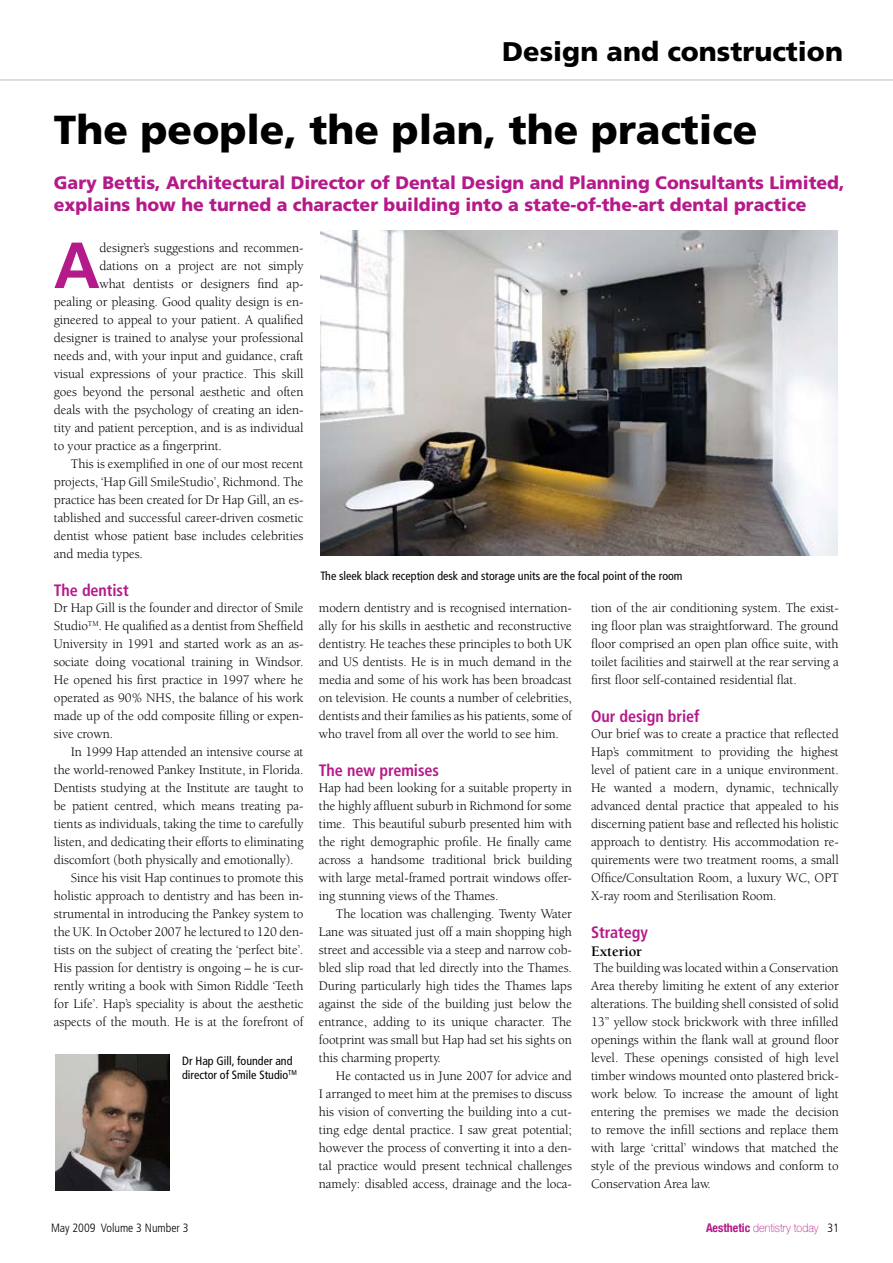
<style>
.page{position:relative;width:893px;height:1263px;background:#fff}
.page>*{position:absolute;margin:0;border:0;box-sizing:border-box;transform-origin:0 0}
.t1{font:700 65.1px "Frutiger";color:#b51a8a}
.t2{font:900 40.5px "Frutiger";color:#000}
.t3{font:900 27px "Frutiger";color:#000}
.t4{font:900 18px/21.6px "Frutiger";color:#b51a8a}
.t5{font:700 condensed 16.5px "Frutiger";letter-spacing:-.005em;color:#b51a8a}
.t6{font:700 15px "Berkeley";letter-spacing:-.005em;color:#000}
.t7{font:13.5px/18px "Berkeley";letter-spacing:-.005em;color:#000;text-align:justify}
.t8{font:condensed 12px/14.4px "Frutiger";color:#000}
.t9{font:100 12px "Helvetica Neue";color:#b51a8a;scale:.9 1}
.t10{font:300 condensed 12px "Frutiger";color:#000}
.s1{font-weight:700;font-stretch:condensed}
.s2{font-family:"Frutiger";font-weight:300;font-stretch:condensed;color:#000}
</style>
<div class="page">
<hr style="left:0;top:79px;width:893px;height:2px;background:#d1d3d4">
<img style="left:321px;top:231px;width:517px;height:325px">
<img style="left:55px;top:1054px;width:114px;height:137px">
<h3 class="t3" style="left:502px;top:35px;width:342px">Design and construction</h3>
<h2 class="t2" style="left:54px;top:105px;width:705px">The people, the plan, the practice</h2>
<h3 class="t4" style="left:54px;top:172px;width:792px">Gary Bettis, Architectural Director of Dental Design and Planning Consultants Limited, explains how he turned a character building into a state-of-the-art dental practice</h3>
<h1 class="t1" style="left:54px;top:227px;width:48px">A</h1>
<p class="t7" style="left:100px;top:239px;width:205px">designer’s suggestions and recommen-</p>
<p class="t7" style="left:100px;top:257px;width:205px">dations on a project are not simply</p>
<p class="t7" style="left:100px;top:275px;width:205px">what dentists or designers find ap-</p>
<p class="t7" style="left:54px;top:293px;width:251px">pealing or pleasing. Good quality design is en-</p>
<p class="t7" style="left:54px;top:311px;width:251px">gineered to appeal to your patient. A qualified</p>
<p class="t7" style="left:54px;top:329px;width:251px">designer is trained to analyse your professional</p>
<p class="t7" style="left:54px;top:347px;width:251px">needs and, with your input and guidance, craft</p>
<p class="t7" style="left:54px;top:365px;width:251px">visual expressions of your practice. This skill</p>
<p class="t7" style="left:54px;top:383px;width:251px">goes beyond the personal aesthetic and often</p>
<p class="t7" style="left:54px;top:401px;width:251px">deals with the psychology of creating an iden-</p>
<p class="t7" style="left:54px;top:419px;width:251px">tity and patient perception, and is as individual</p>
<p class="t7" style="left:54px;top:437px;width:170px">to your practice as a fingerprint.</p>
<p class="t7" style="left:71px;top:455px;width:234px">This is exemplified in one of our most recent</p>
<p class="t7" style="left:54px;top:473px;width:251px">projects, ‘Hap Gill SmileStudio’, Richmond. The</p>
<p class="t7" style="left:54px;top:491px;width:251px">practice has been created for Dr Hap Gill, an es-</p>
<p class="t7" style="left:54px;top:509px;width:251px">tablished and successful career-driven cosmetic</p>
<p class="t7" style="left:54px;top:527px;width:251px">dentist whose patient base includes celebrities</p>
<p class="t7" style="left:54px;top:545px;width:91px">and media types.</p>
<p class="t5" style="left:54px;top:580px;width:76px">The dentist</p>
<p class="t7" style="left:54px;top:599px;width:251px">Dr Hap Gill is the founder and director of Smile Studio<sup>TM</sup>. He qualified as a dentist from Sheffield University in 1991 and started work as an as&shy;sociate doing vocational training in Windsor.<br>He opened his first practice in 1997 where he operated as 90% NHS, the balance of his work made up of the odd composite filling or expen&shy;sive crown.</p>
<p class="t7" style="left:71px;top:743px;width:234px">In 1999 Hap attended an intensive course at</p>
<p class="t7" style="left:54px;top:761px;width:251px">the world-renowed Pankey Institute, in Florida.</p>
<p class="t7" style="left:54px;top:779px;width:251px">Dentists studying at the Institute are taught to</p>
<p class="t7" style="left:54px;top:797px;width:251px">be patient centred, which means treating pa-</p>
<p class="t7" style="left:54px;top:815px;width:251px">tients as individuals, taking the time to carefully</p>
<p class="t7" style="left:54px;top:833px;width:251px">listen, and dedicating their efforts to eliminating</p>
<p class="t7" style="left:54px;top:851px;width:241px">discomfort (both physically and emotionally).</p>
<p class="t7" style="left:71px;top:869px;width:234px">Since his visit Hap continues to promote this</p>
<p class="t7" style="left:54px;top:887px;width:251px">holistic approach to dentistry and has been in-</p>
<p class="t7" style="left:54px;top:905px;width:251px">strumental in introducing the Pankey system to</p>
<p class="t7" style="left:54px;top:923px;width:251px">the UK. In October 2007 he lectured to 120 den-</p>
<p class="t7" style="left:54px;top:941px;width:251px">tists on the subject of creating the ‘perfect bite’.</p>
<p class="t7" style="left:54px;top:959px;width:251px">His passion for dentistry is ongoing – he is cur-</p>
<p class="t7" style="left:54px;top:977px;width:251px">rently writing a book with Simon Riddle ‘Teeth</p>
<p class="t7" style="left:54px;top:995px;width:251px">for Life’. Hap’s speciality is about the aesthetic</p>
<p class="t7" style="left:54px;top:1013px;width:251px">aspects of the mouth. He is at the forefront of</p>
<p class="t8" style="left:320px;top:569px;width:364px">The sleek black reception desk and storage units are the focal point of the room</p>
<p class="t7" style="left:591px;top:599px;width:249px">tion of the air conditioning system. The exist&shy;ing floor plan was straightforward. The ground floor comprised an open plan office suite, with toilet facilities and stairwell at the rear serving a first floor self-contained residential flat.</p>
<p class="t5" style="left:591px;top:706px;width:110px">Our design brief</p>
<p class="t7" style="left:591px;top:725px;width:249px">Our brief was to create a practice that reflected Hap’s commitment to providing the highest level of patient care in a unique environment.<br>He wanted a modern, dynamic, technically advanced dental practice that appealed to his discerning patient base and reflected his holistic approach to dentistry. His accommodation re&shy;quirements were two treatment rooms, a small Office/Consultation Room, a luxury WC, OPT X-ray room and Sterilisation Room.</p>
<p class="t5" style="left:591px;top:922px;width:58px">Strategy</p>
<p class="t6" style="left:591px;top:943px;width:52px">Exterior</p>
<p class="t7" style="left:591px;top:959px;width:249px">The building was located within a Conservation Area thereby limiting he extent of any exterior alterations. The building shell consisted of solid 13” yellow stock brickwork with three infilled openings within the flank wall at ground floor level. These openings consisted of high level timber windows mounted onto plastered brick&shy;work below. To increase the amount of light entering the premises we made the decision to remove the infill sections and replace them with large ‘crittal’ windows that matched the style of the previous windows and conform to Conservation Area law.</p>
<p class="t7" style="left:319px;top:599px;width:255px">modern dentistry and is recognised internation&shy;ally for his skills in aesthetic and reconstructive dentistry. He teaches these principles to both UK and US dentists. He is in much demand in the media and some of his work has been broadcast on television. He counts a number of celebrities, dentists and their families as his patients, some of who travel from all over the world to see him.</p>
<p class="t5" style="left:319px;top:760px;width:122px">The new premises</p>
<p class="t7" style="left:319px;top:779px;width:254px">Hap had been looking for a suitable property in the highly affluent suburb in Richmond for some time. This beautiful suburb presented him with the right demographic profile. He finally came across a handsome traditional brick building with large metal-framed portrait windows offer&shy;ing stunning views of the Thames.</p>
<p class="t7" style="left:319px;top:905px;width:255px;text-indent:17px">The location was challenging. Twenty Water Lane was situated just off a main shopping high street and accessible via a steep and narrow cob&shy;bled slip road that led directly into the Thames.<br>During particularly high tides the Thames laps against the side of the building just below the entrance, adding to its unique character. The footprint was small but Hap had set his sights on this charming property.</p>
<p class="t7" style="left:319px;top:1067px;width:255px;text-indent:17px">He contacted us in June 2007 for advice and I arranged to meet him at the premises to discuss his vision of converting the building into a cut&shy;ting edge dental practice. I saw great potential; however the process of converting it into a den&shy;tal practice would present technical challenges namely: disabled access, drainage and the loca-</p>
<p class="t8" style="left:182px;top:1054px;width:116px">Dr Hap Gill, founder and director of Smile Studio<sup>TM</sup></p>
<p class="t10" style="left:51px;top:1221px;width:139px">May 2009 Volume 3 Number 3</p>
<p class="t9" style="left:706px;top:1221px;width:149px"><span class="s1">Aesthetic</span> dentistry today <span class="s2">31</span></p>
</div>
